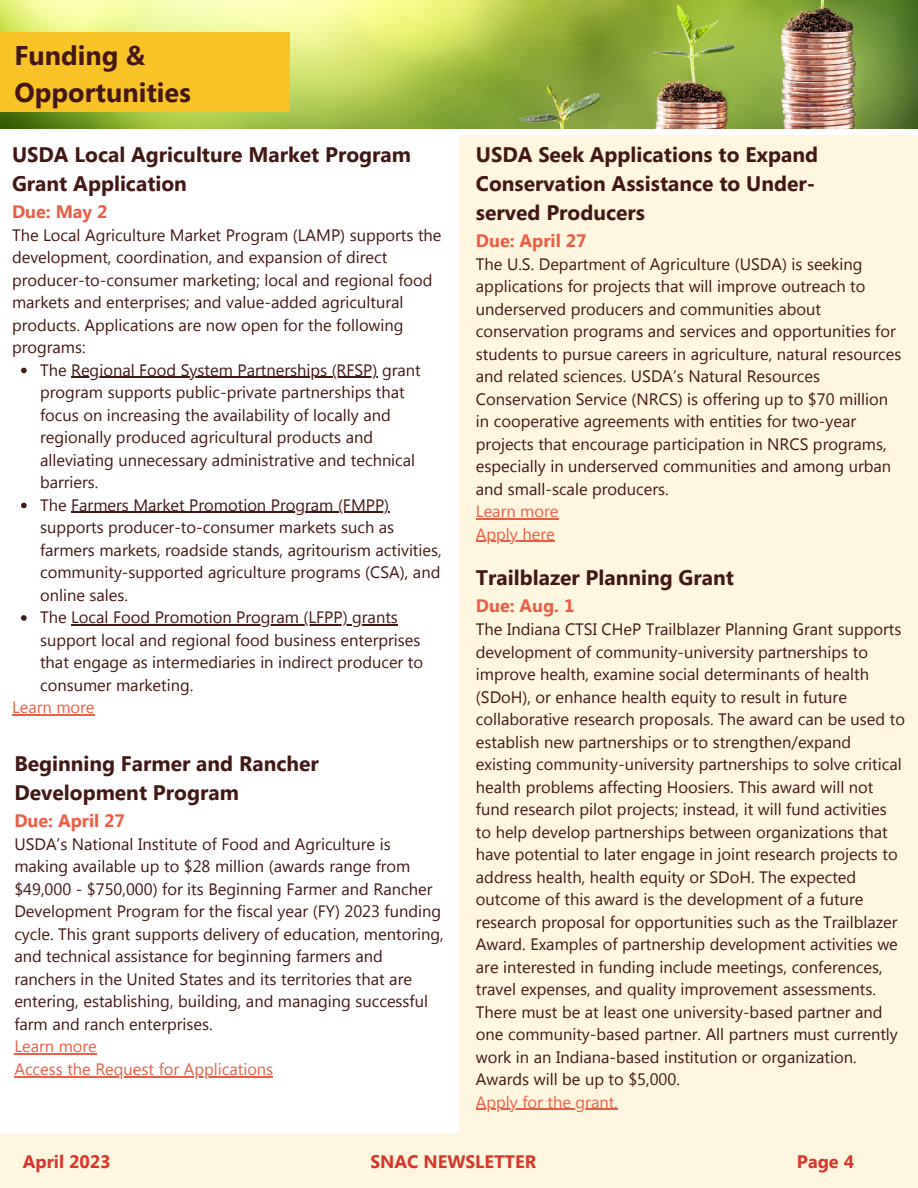
<style>
.page{position:relative;width:918px;height:1188px;background:#fff}
.page>*{position:absolute;margin:0;border:0;box-sizing:border-box;transform-origin:0 0}
.t1{font:700 27px/37.2px "Segoe UI";color:#431714}
.t2{font:700 21px/29.2px "Segoe UI";color:#431714}
.t3{font:700 18px "Segoe UI";color:#ec5e44}
.t4{font:700 18px "Segoe UI";color:#d83628}
.t5{font:16.5px/22.5px "Segoe UI";color:#431714}
.t6{font:16.5px/22.5px "Segoe UI";color:#ec5e44}
</style>
<div class="page">
<img style="left:0;top:0;width:918px;height:128px">
<div style="left:459px;top:136px;width:459px;height:1052px;background:#fef6df"></div>
<div style="left:0;top:33px;width:290px;height:79px;background:#f7c327"></div>
<div style="left:0;top:1134px;width:906px;height:54px;background:#fef6df"></div>
<hr style="left:476px;top:518px;width:83px;height:2px;background:#ec5e44">
<hr style="left:476px;top:541px;width:79px;height:1px;background:#ec5e44">
<hr style="left:14px;top:1053px;width:83px;height:2px;background:#ec5e44">
<hr style="left:14px;top:1076px;width:259px;height:1px;background:#ec5e44">
<svg style="left:21px;top:368px;width:6px;height:5px"></svg>
<hr style="left:71px;top:377px;width:307px;height:1px;background:#431714">
<svg style="left:21px;top:503px;width:6px;height:5px"></svg>
<hr style="left:71px;top:512px;width:318px;height:1px;background:#431714">
<svg style="left:21px;top:615px;width:6px;height:6px"></svg>
<hr style="left:71px;top:624px;width:277px;height:1px;background:#431714">
<hr style="left:348px;top:624px;width:50px;height:1px;background:#431714">
<hr style="left:12px;top:714px;width:83px;height:1px;background:#ec5e44">
<hr style="left:476px;top:1109px;width:142px;height:1px;background:#ec5e44">
<h1 class="t1" style="left:14px;top:35px;width:178px">Funding &amp;<br>Opportunities</h1>
<p class="t2" style="left:12px;top:139px;width:401px">USDA Local Agriculture Market Program<br>Grant Application</p>
<p class="t3" style="left:12px;top:198px;width:97px">Due: May 2</p>
<p class="t5" style="left:12px;top:222px;width:431px">The Local Agriculture Market Program (LAMP) supports the development, coordination, and expansion of direct producer-to-consumer marketing; local and regional food markets and enterprises; and value-added agricultural products. Applications are now open for the following programs:</p>
<p class="t5" style="left:40px;top:357px;width:403px">The Regional Food System Partnerships (RFSP) grant program supports public-private partnerships that focus on increasing the availability of locally and regionally produced agricultural products and alleviating unnecessary administrative and technical barriers.<br>The Farmers Market Promotion Program (FMPP) supports producer-to-consumer markets such as farmers markets, roadside stands, agritourism activities, community-supported agriculture programs (CSA), and online sales.<br>The Local Food Promotion Program (LFPP) grants support local and regional food business enterprises that engage as intermediaries in indirect producer to consumer marketing.</p>
<p class="t6" style="left:12px;top:695px;width:84px">Learn more</p>
<p class="t2" style="left:14px;top:748px;width:306px">Beginning Farmer and Rancher<br>Development Program</p>
<p class="t3" style="left:14px;top:808px;width:112px">Due: April 27</p>
<p class="t5" style="left:14px;top:832px;width:431px">USDA’s National Institute of Food and Agriculture is making available up to $28 million (awards range from $49,000 - $750,000) for its Beginning Farmer and Rancher Development Program for the fiscal year (FY) 2023 funding cycle. This grant supports delivery of education, mentoring, and technical assistance for beginning farmers and ranchers in the United States and its territories that are entering, establishing, building, and managing successful farm and ranch enterprises.</p>
<p class="t6" style="left:14px;top:1034px;width:260px">Learn more<br>Access the Request for Applications</p>
<p class="t2" style="left:476px;top:139px;width:344px">USDA Seek Applications to Expand<br>Conservation Assistance to Under&shy;served Producers</p>
<p class="t3" style="left:476px;top:228px;width:112px">Due: April 27</p>
<p class="t5" style="left:476px;top:252px;width:427px">The U.S. Department of Agriculture (USDA) is seeking applications for projects that will improve outreach to underserved producers and communities about conservation programs and services and opportunities for students to pursue careers in agriculture, natural resources and related sciences. USDA’s Natural Resources Conservation Service (NRCS) is offering up to $70 million in cooperative agreements with entities for two-year projects that encourage participation in NRCS programs, especially in underserved communities and among urban and small-scale producers.</p>
<p class="t6" style="left:476px;top:499px;width:84px">Learn more<br>Apply here</p>
<p class="t2" style="left:476px;top:562px;width:260px">Trailblazer Planning Grant</p>
<p class="t3" style="left:476px;top:593px;width:100px">Due: Aug. 1</p>
<p class="t5" style="left:476px;top:617px;width:431px">The Indiana CTSI CHeP Trailblazer Planning Grant supports development of community-university partnerships to improve health, examine social determinants of health (SDoH), or enhance health equity to result in future collaborative research proposals. The award can be used to establish new partnerships or to strengthen/expand existing community-university partnerships to solve critical health problems affecting Hoosiers. This award will not fund research pilot projects; instead, it will fund activities to help develop partnerships between organizations that have potential to later engage in joint research projects to address health, health equity or SDoH. The expected outcome of this award is the development of a future research proposal for opportunities such as the Trailblazer Award. Examples of partnership development activities we are interested in funding include meetings, conferences, travel expenses, and quality improvement assessments.<br>There must be at least one university-based partner and one community-based partner. All partners must currently work in an Indiana-based institution or organization.<br>Awards will be up to $5,000.</p>
<p class="t6" style="left:476px;top:1089px;width:143px">Apply for the grant.</p>
<p class="t4" style="left:23px;top:1148px;width:89px">April 2023</p>
<p class="t4" style="left:371px;top:1148px;width:167px">SNAC NEWSLETTER</p>
<p class="t4" style="left:797px;top:1148px;width:59px">Page 4</p>
</div>
